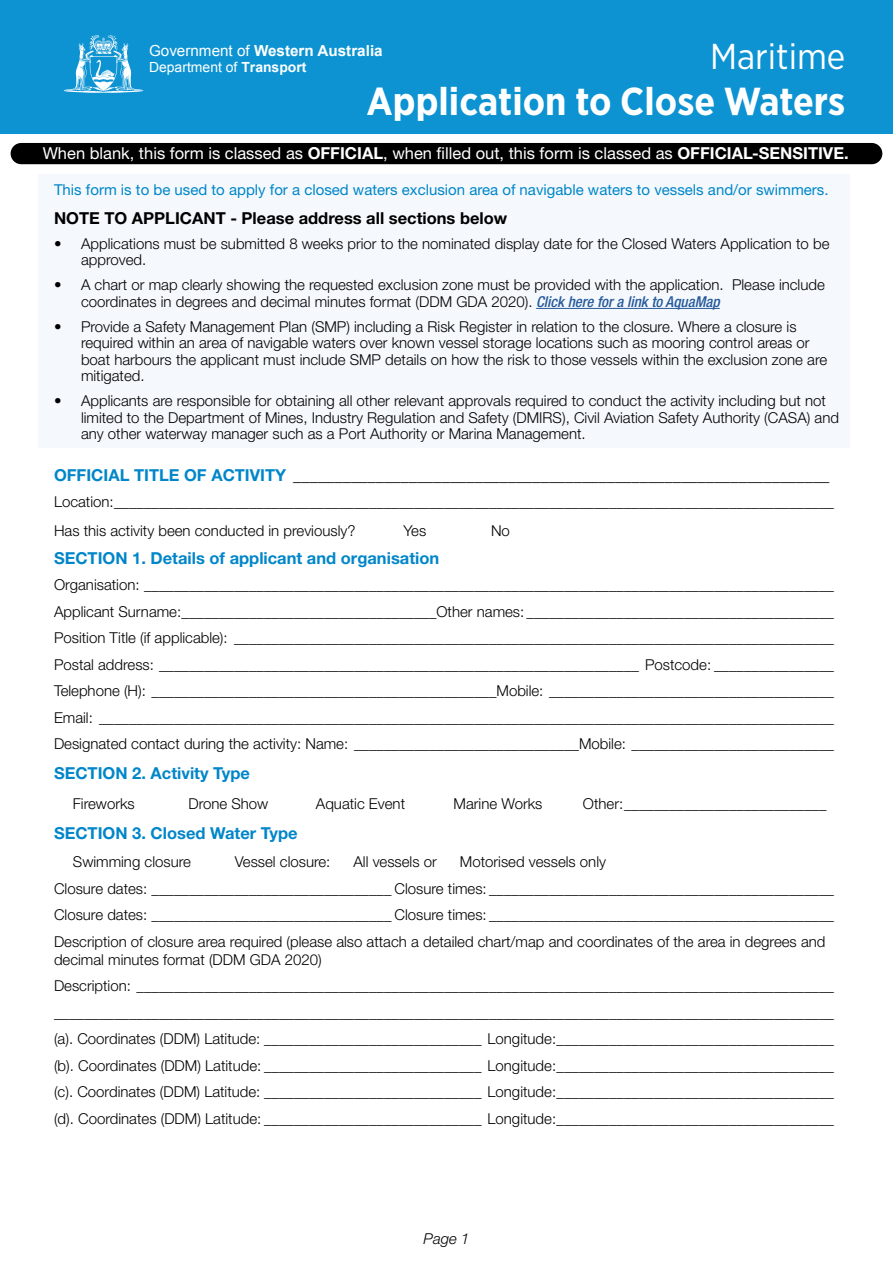
<style>
.page{position:relative;width:893px;height:1263px;background:#fff}
.page>*{position:absolute;margin:0;border:0;box-sizing:border-box;transform-origin:0 0}
.Cover_H1{font:700 39px "Gotham Narrow";color:#fff}
.Cover_H2{font:36px "Gotham Narrow";color:#fff}
.t1{font:16.5px "Helvetica Neue LT Std";color:#fff}
.t2{font:300 16.5px "Helvetica Neue LT Std";color:#000}
.t3{font:700 16.5px "Helvetica Neue LT Std";color:#0086c9}
.Bullet_1{font:700 16.5px "Helvetica Neue LT Std";color:#000}
.t4{font:700 15.3px "Arial";color:#fff}
.Body{font:300 15px/16.5px "Helvetica Neue LT Std";color:#000}
.Bullet_1-2{font:15px "Helvetica Neue LT Std";color:#0086c9}
.Cover_H2-2{font:italic 300 15px "Helvetica Neue LT Std";color:#000}
.t5{font:13.95px "Arial";color:#fff}
.s1{font-weight:400}
.s2{font-weight:700}
.s3{font-weight:500;font-style:italic;font-stretch:condensed;color:#275b9b}
.s4{font-weight:700;color:#0086c9}
</style>
<div class="page">
<div style="left:0;top:0;width:893px;height:134px;background:#0d93d2"></div>
<svg style="left:64px;top:35px;width:79px;height:58px"></svg>
<div style="left:38px;top:174px;width:812px;height:274px;background:#f5f9fd"></div>
<hr style="left:536px;top:308px;width:184px;height:1px;background:#275b9b">
<div style="left:11px;top:143px;width:871px;height:21px;background:#000;border-radius:11px"></div>
<p class="Cover_H2" style="left:710px;top:34px;width:137px">Maritime</p>
<p class="Cover_H1" style="left:366px;top:76px;width:480px">Application to Close Waters</p>
<p class="t4" style="left:149px;top:41px;width:235px"><span class="s1">Government of</span> Western Australia</p>
<p class="t5" style="left:149px;top:58px;width:159px">Department of <span class="s2">Transport</span></p>
<p class="t1" style="left:43px;top:144px;width:807px">When blank, this form is classed as <span class="s2">OFFICIAL</span>, when filled out, this form is classed as <span class="s2">OFFICIAL-SENSITIVE.</span></p>
<p class="Bullet_1-2" style="left:54px;top:180px;width:776px">This form is to be used to apply for a closed waters exclusion area of navigable waters to vessels and/or swimmers.</p>
<p class="Bullet_1" style="left:54px;top:208px;width:455px">NOTE TO APPLICANT - Please address all sections below</p>
<p class="Body" style="left:81px;top:235px;width:750px;text-indent:-27px">• Applications must be submitted 8 weeks prior to the nominated display date for the Closed Waters Application to be approved.</p>
<p class="Body" style="left:81px;top:276px;width:745px;text-indent:-27px">• A chart or map clearly showing the requested exclusion zone must be provided with the application. Please include coordinates in degrees and decimal minutes format (DDM GDA 2020). <span class="s3">Click here for a link to AquaMap</span></p>
<p class="Body" style="left:81px;top:318px;width:748px;text-indent:-27px">• Provide a Safety Management Plan (SMP) including a Risk Register in relation to the closure. Where a closure is required within an area of navigable waters over known vessel storage locations such as mooring control areas or boat harbours the applicant must include SMP details on how the risk to those vessels within the exclusion zone are mitigated.</p>
<p class="Body" style="left:81px;top:392px;width:759px;text-indent:-27px">• Applicants are responsible for obtaining all other relevant approvals required to conduct the activity including but not limited to the Department of Mines, Industry Regulation and Safety (DMIRS), Civil Aviation Safety Authority (CASA) and any other waterway manager such as a Port Authority or Marina Management.</p>
<p class="t2" style="left:54px;top:464px;width:777px"><span class="s4">OFFICIAL TITLE OF ACTIVITY</span> _________________________________________________________________</p>
<p class="Body" style="left:54px;top:493px;width:781px">Location:________________________________________________________________________________________________</p>
<p class="Body" style="left:54px;top:522px;width:303px">Has this activity been conducted in previously?</p>
<p class="Body" style="left:404px;top:522px;width:24px">Yes</p>
<p class="Body" style="left:491px;top:522px;width:20px">No</p>
<h2 class="t3" style="left:54px;top:548px;width:387px">SECTION 1. Details of applicant and organisation</h2>
<p class="Body" style="left:54px;top:576px;width:781px">Organisation: ____________________________________________________________________________________________</p>
<p class="Body" style="left:54px;top:603px;width:781px">Applicant Surname:__________________________________Other names: _________________________________________</p>
<p class="Body" style="left:54px;top:629px;width:781px">Position Title (if applicable): ________________________________________________________________________________</p>
<p class="Body" style="left:54px;top:656px;width:781px">Postal address: ________________________________________________________________ Postcode: ________________</p>
<p class="Body" style="left:54px;top:682px;width:781px">Telephone (H): ______________________________________________Mobile: ______________________________________</p>
<p class="Body" style="left:54px;top:709px;width:781px">Email: __________________________________________________________________________________________________</p>
<p class="Body" style="left:54px;top:735px;width:781px">Designated contact during the activity: Name: ______________________________Mobile: ___________________________</p>
<h2 class="t3" style="left:54px;top:763px;width:197px">SECTION 2. Activity Type</h2>
<p class="Body" style="left:73px;top:795px;width:63px">Fireworks</p>
<p class="Body" style="left:188px;top:795px;width:82px">Drone Show</p>
<p class="Body" style="left:316px;top:795px;width:91px">Aquatic Event</p>
<p class="Body" style="left:454px;top:795px;width:90px">Marine Works</p>
<p class="Body" style="left:583px;top:795px;width:245px">Other:___________________________</p>
<h2 class="t3" style="left:54px;top:822px;width:245px">SECTION 3. Closed Water Type</h2>
<p class="Body" style="left:73px;top:853px;width:120px">Swimming closure</p>
<p class="Body" style="left:235px;top:853px;width:97px">Vessel closure:</p>
<p class="Body" style="left:354px;top:853px;width:85px">All vessels or</p>
<p class="Body" style="left:460px;top:853px;width:148px">Motorised vessels only</p>
<p class="Body" style="left:54px;top:880px;width:781px">Closure dates: ________________________________ Closure times: ______________________________________________</p>
<p class="Body" style="left:54px;top:906px;width:781px">Closure dates: ________________________________ Closure times: ______________________________________________</p>
<p class="Body" style="left:54px;top:932px;width:773px;line-height:18px">Description of closure area required (please also attach a detailed chart/map and coordinates of the area in degrees and decimal minutes format (DDM GDA 2020)</p>
<p class="Body" style="left:54px;top:977px;width:781px">Description: _____________________________________________________________________________________________</p>
<p class="Body" style="left:54px;top:1004px;width:781px">________________________________________________________________________________________________________</p>
<p class="Body" style="left:54px;top:1030px;width:781px">(a). Coordinates (DDM) Latitude: _____________________________ Longitude:_____________________________________</p>
<p class="Body" style="left:54px;top:1057px;width:781px">(b). Coordinates (DDM) Latitude: _____________________________ Longitude:_____________________________________</p>
<p class="Body" style="left:54px;top:1083px;width:781px">(c). Coordinates (DDM) Latitude: _____________________________ Longitude:_____________________________________</p>
<p class="Body" style="left:54px;top:1110px;width:781px">(d). Coordinates (DDM) Latitude: _____________________________ Longitude:_____________________________________</p>
<p class="Cover_H2-2" style="left:424px;top:1230px;width:47px">Page 1</p>
</div>
